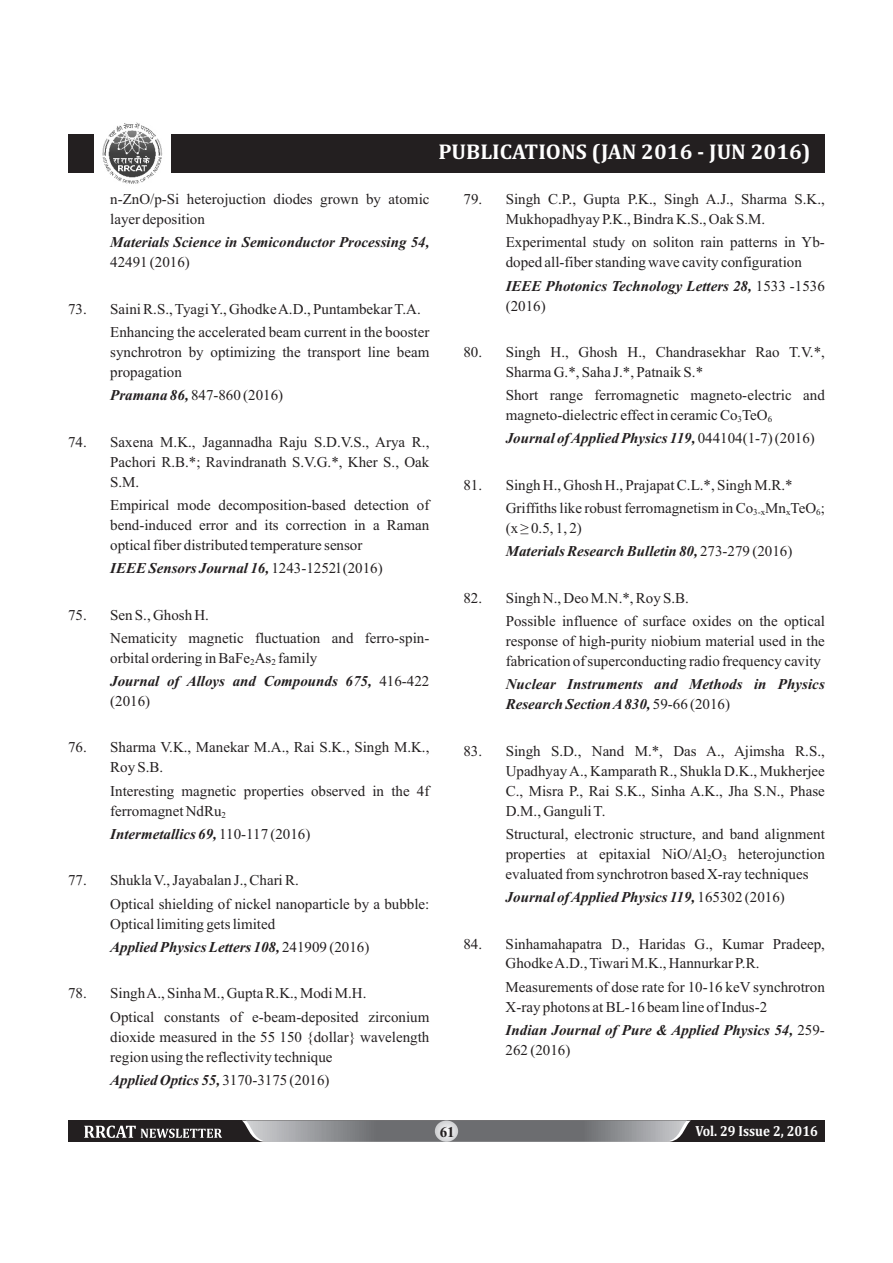
<style>
.page{position:relative;width:893px;height:1263px;background:#fff}
.page>*{position:absolute;margin:0;border:0;box-sizing:border-box;transform-origin:0 0}
.t1{font:700 21.6px "Cambria";color:#fff}
.t2{font:15px/20px "Times New Roman";color:#231f20}
.t3{font:italic 700 15px/20px "Times New Roman";color:#231f20}
.t4{font:700 15px "Times New Roman";color:#231f20}
.t5{font:700 14.85px "Cambria";color:#fff;scale:.89 1}
.s1{font-weight:700;font-style:italic}
.s2{font-weight:400;font-style:normal}
</style>
<div class="page">
<div style="left:68px;top:134px;width:757px;height:38px;background:#231f20"></div>
<div style="left:68px;top:1120px;width:757px;height:22px;background:#231f20"></div>
<svg style="left:242px;top:1120px;width:449px;height:22px;background:#838487"></svg>
<svg style="left:435px;top:1120px;width:23px;height:22px"></svg>
<svg style="left:84px;top:1125px;width:138px;height:13px"></svg>
<div style="left:94px;top:122px;width:77px;height:62px;background:#fff"></div>
<img style="left:102px;top:122px;width:61px;height:62px">
<h1 class="t1" style="left:438px;top:143px;width:374px">PUBLICATIONS (JAN 2016 - JUN 2016)</h1>
<p class="t2" style="left:110px;top:191px;width:321px">n-ZnO/p-Si heterojuction diodes grown by atomic layer deposition</p>
<p class="t3" style="left:110px;top:234px;width:321px">Materials Science in Semiconductor Processing 54,</p>
<p class="t2" style="left:110px;top:254px;width:81px">42491 (2016)</p>
<p class="t2" style="left:110px;top:299px;width:321px;line-height:23.2px;text-indent:-42px">73. Saini R.S., Tyagi Y., Ghodke A.D., Puntambekar T.A.<br>Enhancing the accelerated beam current in the booster</p>
<p class="t2" style="left:110px;top:343px;width:321px">synchrotron by optimizing the transport line beam propagation</p>
<p class="t2" style="left:110px;top:387px;width:174px"><span class="s1">Pramana 86,</span> 847-860 (2016)</p>
<p class="t2" style="left:110px;top:433px;width:321px;text-align:justify;text-indent:-42px">74. Saxena M.K., Jagannadha Raju S.D.V.S., Arya R., Pachori R.B.*; Ravindranath S.V.G.*, Kher S., Oak S.M.</p>
<p class="t2" style="left:110px;top:496px;width:321px;text-align:justify">Empirical mode decomposition-based detection of bend-induced error and its correction in a Raman optical fiber distributed temperature sensor</p>
<p class="t3" style="left:110px;top:560px;width:274px">IEEE Sensors Journal 16, <span class="s2">1243-1252l (2016)</span></p>
<p class="t2" style="left:110px;top:604px;width:321px;line-height:23.2px;text-indent:-42px">75. Sen S., Ghosh H.<br>Nematicity magnetic fluctuation and ferro-spin-</p>
<p class="t2" style="left:110px;top:647px;width:321px;line-height:23.2px">orbital ordering in BaFe<sub>2</sub>As<sub>2</sub> family<br><span class="s1">Journal of Alloys and Compounds 675,</span> 416-422</p>
<p class="t2" style="left:110px;top:692px;width:41px">(2016)</p>
<p class="t2" style="left:110px;top:739px;width:321px;text-indent:-42px">76. Sharma V.K., Manekar M.A., Rai S.K., Singh M.K.,<br>Roy S.B.</p>
<p class="t2" style="left:110px;top:782px;width:321px">Interesting magnetic properties observed in the 4f ferromagnet NdRu<sub>2</sub></p>
<p class="t3" style="left:110px;top:825px;width:202px">Intermetallics 69, <span class="s2">110-117 (2016)</span></p>
<p class="t2" style="left:110px;top:870px;width:321px;line-height:23.2px;text-indent:-42px">77. Shukla V., Jayabalan J., Chari R.<br>Optical shielding of nickel nanoparticle by a bubble:</p>
<p class="t2" style="left:110px;top:913px;width:261px;line-height:23.2px">Optical limiting gets limited<br><span class="s1">Applied Physics Letters 108,</span> 241909 (2016)</p>
<p class="t2" style="left:110px;top:983px;width:321px;line-height:23.2px;text-indent:-42px">78. Singh A., Sinha M., Gupta R.K., Modi M.H.<br>Optical constants of e-beam-deposited zirconium</p>
<p class="t2" style="left:110px;top:1028px;width:321px">dioxide measured in the 55 150 {dollar} wavelength region using the reflectivity technique</p>
<p class="t3" style="left:110px;top:1071px;width:221px">Applied Optics 55, <span class="s2">3170-3175 (2016)</span></p>
<p class="t2" style="left:506px;top:191px;width:321px;text-indent:-42px">79. Singh C.P., Gupta P.K., Singh A.J., Sharma S.K.,<br>Mukhopadhyay P.K., Bindra K.S., Oak S.M.</p>
<p class="t2" style="left:506px;top:234px;width:321px">Experimental study on soliton rain patterns in Yb&shy;doped all-fiber standing wave cavity configuration</p>
<p class="t3" style="left:506px;top:277px;width:321px">IEEE Photonics Technology Letters 28, <span class="s2">1533 -1536 (2016)</span></p>
<p class="t2" style="left:506px;top:343px;width:321px;text-indent:-42px">80. Singh H., Ghosh H., Chandrasekhar Rao T.V.*,<br>Sharma G.*, Saha J.*, Patnaik S.*</p>
<p class="t2" style="left:506px;top:387px;width:321px">Short range ferromagnetic magneto-electric and magneto-dielectric effect in ceramic Co<sub>3</sub>TeO<sub>6</sub></p>
<p class="t3" style="left:506px;top:430px;width:311px">Journal of Applied Physics 119, <span class="s2">044104(1-7) (2016)</span></p>
<p class="t2" style="left:506px;top:475px;width:321px;line-height:23.2px;text-indent:-42px">81. Singh H., Ghosh H., Prajapat C.L.*, Singh M.R.*<br>Griffiths like robust ferromagnetism in Co<sub>3-x</sub>Mn<sub>x</sub>TeO<sub>6</sub>;</p>
<p class="t3" style="left:506px;top:518px;width:288px;line-height:23.2px"><span class="s2">(x = 0.5, 1, 2)<br></span>Materials Research Bulletin 80, <span class="s2">273-279 (2016)</span></p>
<p class="t2" style="left:506px;top:588px;width:321px;line-height:23.2px;text-indent:-42px">82. Singh N., Deo M.N.*, Roy S.B.<br>Possible influence of surface oxides on the optical</p>
<p class="t2" style="left:506px;top:632px;width:321px">response of high-purity niobium material used in the fabrication of superconducting radio frequency cavity</p>
<p class="t3" style="left:506px;top:676px;width:321px">Nuclear Instruments and Methods in Physics<br>Research Section A830, <span class="s2">59-66 (2016)</span></p>
<p class="t2" style="left:506px;top:742px;width:321px;text-align:justify;text-indent:-42px">83. Singh S.D., Nand M.*, Das A., Ajimsha R.S., Upadhyay A., Kamparath R., Shukla D.K., Mukherjee C., Misra P., Rai S.K., Sinha A.K., Jha S.N., Phase D.M., Ganguli T.</p>
<p class="t2" style="left:506px;top:825px;width:321px;text-align:justify">Structural, electronic structure, and band alignment properties at epitaxial NiO/Al<sub>2</sub>O<sub>3</sub> heterojunction evaluated from synchrotron based X-ray techniques</p>
<p class="t3" style="left:506px;top:888px;width:281px">Journal of Applied Physics 119, <span class="s2">165302 (2016)</span></p>
<p class="t2" style="left:506px;top:935px;width:321px;text-indent:-42px">84. Sinhamahapatra D., Haridas G., Kumar Pradeep,<br>Ghodke A.D., Tiwari M.K., Hannurkar P.R.</p>
<p class="t2" style="left:506px;top:978px;width:321px">Measurements of dose rate for 10-16 keV synchrotron<br>X-ray photons at BL-16 beam line of Indus-2</p>
<p class="t3" style="left:506px;top:1021px;width:321px">Indian Journal of Pure &amp; Applied Physics 54, <span class="s2">259-<br>262 (2016)</span></p>
<p class="t4" style="left:440px;top:1127px;width:16px">61</p>
<p class="t5" style="left:695px;top:1124px;width:139px">Vol. 29 Issue 2, 2016</p>
</div>
